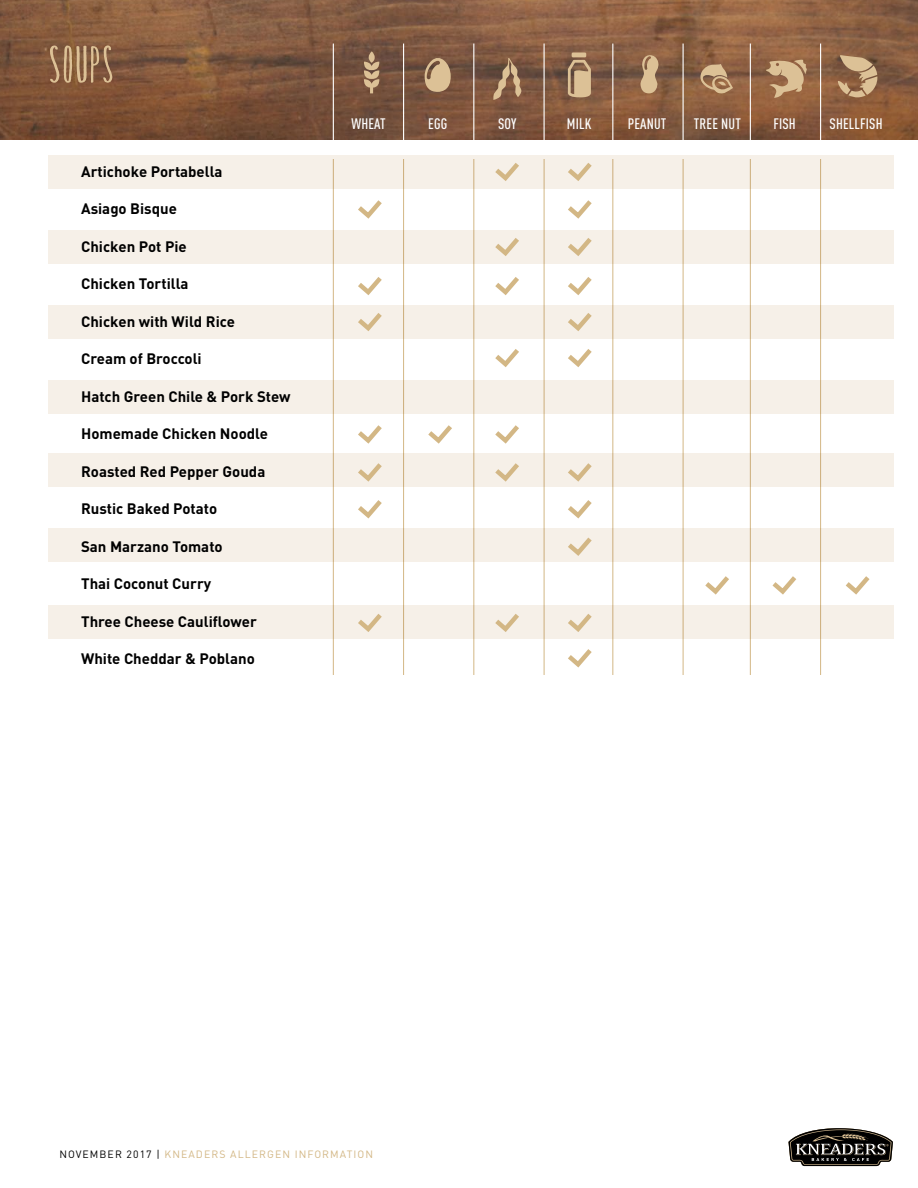
<style>
.page{position:relative;width:918px;height:1188px;background:#fff}
.page>*{position:absolute;margin:0;border:0;box-sizing:border-box;transform-origin:0 0}
.t1{font:700 52.5px "Amorie Modella";letter-spacing:.01em;color:#dcc196}
.t2{font:700 15px "DIN";color:#000}
.t3{font:500 15px "DIN Cond";letter-spacing:.01em;color:#fff}
.t4{font:10.5px "DIN";letter-spacing:.1em;color:#d3b785}
.s1{color:#000}
</style>
<div class="page">
<img style="left:0;top:0;width:918px;height:139px">
<svg style="left:788px;top:1128px;width:105px;height:38px"></svg>
<hr style="left:820px;top:44px;width:1px;height:101px;background:#fff">
<hr style="left:544px;top:44px;width:1px;height:101px;background:#fff">
<hr style="left:683px;top:44px;width:1px;height:101px;background:#fff">
<hr style="left:750px;top:44px;width:1px;height:101px;background:#fff">
<hr style="left:473px;top:44px;width:1px;height:101px;background:#fff">
<hr style="left:403px;top:44px;width:1px;height:101px;background:#fff">
<hr style="left:333px;top:44px;width:1px;height:101px;background:#fff">
<hr style="left:612px;top:44px;width:1px;height:101px;background:#fff">
<svg style="left:568px;top:60px;width:23px;height:37px"></svg>
<hr style="left:572px;top:53px;width:14px;height:4px;background:#dcc196">
<svg style="left:425px;top:57px;width:26px;height:35px"></svg>
<svg style="left:364px;top:51px;width:15px;height:42px"></svg>
<svg style="left:493px;top:58px;width:29px;height:42px"></svg>
<svg style="left:640px;top:55px;width:19px;height:38px"></svg>
<svg style="left:698px;top:64px;width:35px;height:31px"></svg>
<svg style="left:766px;top:59px;width:41px;height:39px;background:#b9936d"></svg>
<svg style="left:838px;top:55px;width:40px;height:42px;background:#ad8a67"></svg>
<hr style="left:820px;top:159px;width:1px;height:516px;background:#d3b785">
<hr style="left:544px;top:159px;width:1px;height:516px;background:#d3b785">
<hr style="left:683px;top:159px;width:1px;height:516px;background:#d3b785">
<hr style="left:750px;top:159px;width:1px;height:516px;background:#d3b785">
<hr style="left:474px;top:159px;width:1px;height:516px;background:#d3b785">
<hr style="left:403px;top:159px;width:1px;height:516px;background:#d3b785">
<hr style="left:333px;top:159px;width:1px;height:516px;background:#d3b785">
<hr style="left:613px;top:159px;width:1px;height:516px;background:#d3b785">
<div style="left:48px;top:155px;width:845px;height:34px;background:#f6f0e8"></div>
<div style="left:48px;top:305px;width:845px;height:34px;background:#f6f0e8"></div>
<div style="left:48px;top:528px;width:845px;height:34px;background:#f6f0e8"></div>
<div style="left:48px;top:230px;width:845px;height:34px;background:#f6f0e8"></div>
<div style="left:48px;top:453px;width:845px;height:34px;background:#f6f0e8"></div>
<div style="left:48px;top:380px;width:845px;height:34px;background:#f6f0e8"></div>
<div style="left:48px;top:605px;width:845px;height:34px;background:#f6f0e8"></div>
<svg style="left:495px;top:163px;width:24px;height:18px"></svg>
<svg style="left:568px;top:163px;width:24px;height:18px"></svg>
<svg style="left:495px;top:238px;width:24px;height:18px"></svg>
<svg style="left:568px;top:238px;width:24px;height:18px"></svg>
<svg style="left:495px;top:349px;width:24px;height:18px"></svg>
<svg style="left:568px;top:349px;width:24px;height:18px"></svg>
<svg style="left:358px;top:425px;width:24px;height:19px"></svg>
<svg style="left:495px;top:425px;width:24px;height:19px"></svg>
<svg style="left:428px;top:425px;width:24px;height:19px"></svg>
<svg style="left:358px;top:614px;width:24px;height:18px"></svg>
<svg style="left:495px;top:614px;width:24px;height:18px"></svg>
<svg style="left:568px;top:614px;width:24px;height:18px"></svg>
<svg style="left:568px;top:537px;width:24px;height:19px"></svg>
<svg style="left:358px;top:200px;width:24px;height:19px"></svg>
<svg style="left:568px;top:200px;width:24px;height:19px"></svg>
<svg style="left:772px;top:576px;width:25px;height:19px"></svg>
<svg style="left:705px;top:576px;width:24px;height:19px"></svg>
<svg style="left:845px;top:576px;width:25px;height:19px"></svg>
<svg style="left:358px;top:313px;width:24px;height:18px"></svg>
<svg style="left:568px;top:313px;width:24px;height:18px"></svg>
<svg style="left:358px;top:463px;width:24px;height:19px"></svg>
<svg style="left:495px;top:463px;width:24px;height:19px"></svg>
<svg style="left:568px;top:463px;width:24px;height:19px"></svg>
<svg style="left:358px;top:500px;width:24px;height:19px"></svg>
<svg style="left:568px;top:500px;width:24px;height:19px"></svg>
<svg style="left:358px;top:277px;width:24px;height:18px"></svg>
<svg style="left:495px;top:277px;width:24px;height:18px"></svg>
<svg style="left:568px;top:277px;width:24px;height:18px"></svg>
<svg style="left:568px;top:649px;width:24px;height:19px"></svg>
<h1 class="t1" style="left:48px;top:34px;width:68px">SOUPS</h1>
<p class="t2" style="left:81px;top:161px;width:143px">Artichoke Portabella</p>
<p class="t2" style="left:81px;top:199px;width:97px">Asiago Bisque</p>
<p class="t2" style="left:81px;top:236px;width:107px">Chicken Pot Pie</p>
<p class="t2" style="left:81px;top:274px;width:109px">Chicken Tortilla</p>
<p class="t2" style="left:81px;top:311px;width:155px">Chicken with Wild Rice</p>
<p class="t2" style="left:81px;top:349px;width:122px">Cream of Broccoli</p>
<p class="t2" style="left:81px;top:386px;width:211px">Hatch Green Chile &amp; Pork Stew</p>
<p class="t2" style="left:81px;top:424px;width:188px">Homemade Chicken Noodle</p>
<p class="t2" style="left:81px;top:461px;width:186px">Roasted Red Pepper Gouda</p>
<p class="t2" style="left:81px;top:499px;width:138px">Rustic Baked Potato</p>
<p class="t2" style="left:81px;top:536px;width:143px">San Marzano Tomato</p>
<p class="t2" style="left:81px;top:574px;width:132px">Thai Coconut Curry</p>
<p class="t2" style="left:81px;top:611px;width:177px">Three Cheese Cauliflower</p>
<p class="t2" style="left:81px;top:649px;width:175px">White Cheddar &amp; Poblano</p>
<p class="t3" style="left:351px;top:115px;width:36px">WHEAT</p>
<p class="t3" style="left:428px;top:115px;width:21px">EGG</p>
<p class="t3" style="left:498px;top:115px;width:20px">SOY</p>
<p class="t3" style="left:567px;top:115px;width:26px">MILK</p>
<p class="t3" style="left:628px;top:115px;width:40px">PEANUT</p>
<p class="t3" style="left:694px;top:115px;width:48px">TREE NUT</p>
<p class="t3" style="left:773px;top:115px;width:24px">FISH</p>
<p class="t3" style="left:830px;top:115px;width:54px">SHELLFISH</p>
<p class="t4" style="left:59px;top:1147px;width:315px"><span class="s1">NOVEMBER 2017 |</span> KNEADERS ALLERGEN INFORMATION</p>
</div>
